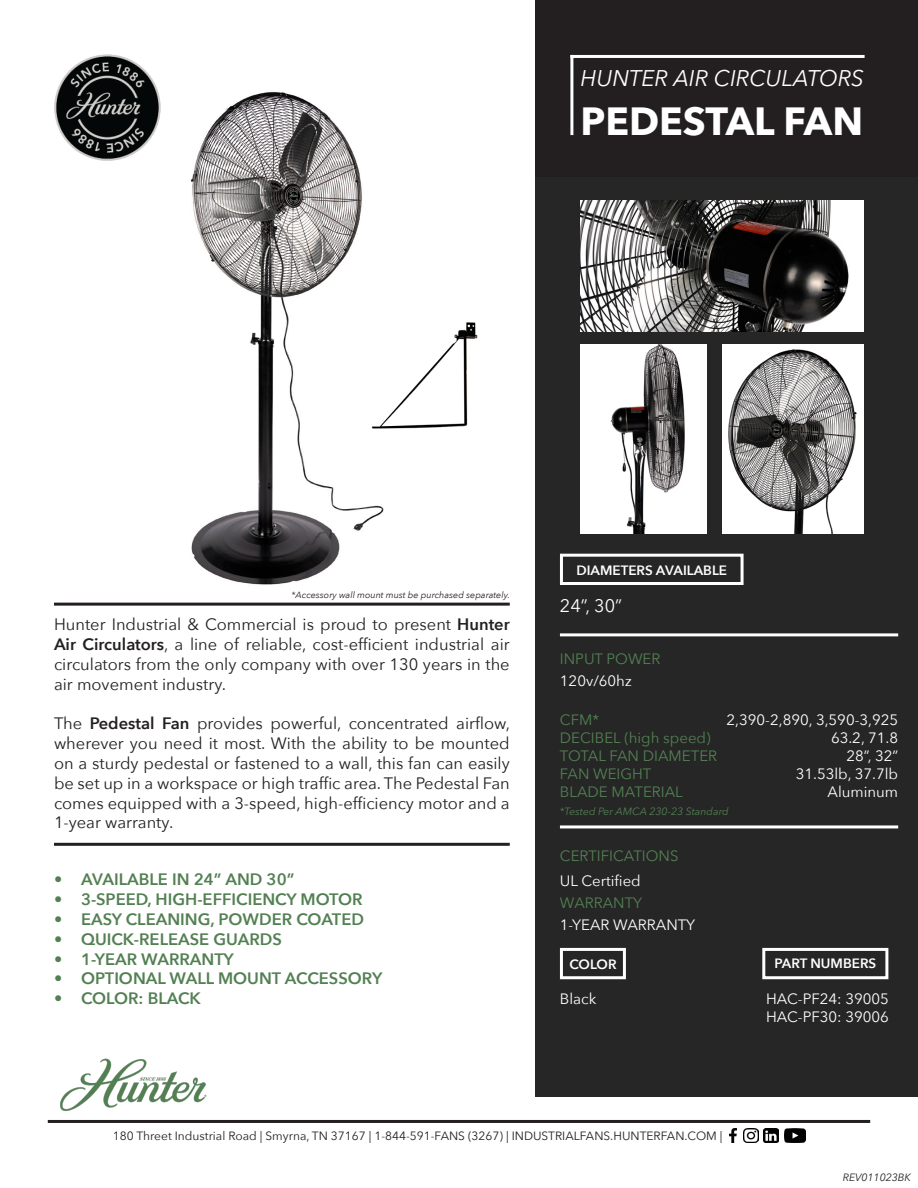
<style>
.page{position:relative;width:918px;height:1188px;background:#fff}
.page>*{position:absolute;margin:0;border:0;box-sizing:border-box;transform-origin:0 0}
.t1{font:700 39px "Avenir Next LT Pro";color:#fff}
.t2{font:italic 22.5px "Avenir Next LT Pro";color:#fff}
.t3{font:18px "Avenir Next LT Pro";color:#fff}
.t4{font:16.5px/19.8px "Avenir Next";color:#231f20;text-align:justify}
.t5{font:600 16.5px "Avenir Next";color:#538053}
.t6{font:15px "Avenir Next";color:#fff}
.t7{font:15px "Avenir Next";color:#538053}
.t8{font:600 13.5px "Avenir Next";color:#fff}
.t9{font:12px "Avenir Next";color:#231f20}
.t10{font:italic 10.5px "Avenir Next LT Pro";color:#538053}
.t11{font:italic 10.5px "Avenir Next LT Pro";color:#231f20}
.t12{font:italic 9px "Avenir Next";color:#231f20}
.s1{font-weight:600}
</style>
<div class="page">
<img style="left:191px;top:91px;width:193px;height:494px">
<div style="left:536px;top:0;width:382px;height:1096px;background:#252625"></div>
<div style="left:536px;top:0;width:382px;height:176px;background:#231f20"></div>
<img style="left:54px;top:54px;width:107px;height:107px">
<hr style="left:54px;top:603px;width:456px;height:3px;background:#231f20">
<hr style="left:54px;top:843px;width:456px;height:3px;background:#231f20">
<hr style="left:48px;top:1120px;width:822px;height:3px;background:#231f20">
<img style="left:60px;top:1058px;width:147px;height:53px">
<img style="left:729px;top:1128px;width:8px;height:15px">
<img style="left:743px;top:1128px;width:15px;height:15px">
<img style="left:764px;top:1128px;width:15px;height:15px">
<img style="left:784px;top:1128px;width:21px;height:15px">
<hr style="left:570px;top:55px;width:3px;height:80px;background:#fff">
<hr style="left:570px;top:55px;width:295px;height:3px;background:#fff">
<div style="left:560px;top:554px;width:184px;height:31px;border:3px solid #fff"></div>
<div style="left:560px;top:948px;width:66px;height:31px;border:3px solid #fff"></div>
<hr style="left:560px;top:633px;width:338px;height:3px;background:#fff">
<hr style="left:560px;top:825px;width:338px;height:3px;background:#fff">
<img style="left:580px;top:201px;width:284px;height:131px">
<img style="left:580px;top:344px;width:127px;height:190px">
<img style="left:723px;top:344px;width:141px;height:190px">
<div style="left:762px;top:948px;width:126px;height:31px;border:3px solid #fff"></div>
<img style="left:364px;top:311px;width:114px;height:131px">
<p class="t2" style="left:580px;top:64px;width:285px">HUNTER AIR CIRCULATORS</p>
<p class="t1" style="left:580px;top:98px;width:284px">PEDESTAL FAN</p>
<p class="t12" style="left:292px;top:587px;width:220px">*Accessory wall mount must be purchased separately.</p>
<p class="t4" style="left:54px;top:614px;width:457px">Hunter Industrial &amp; Commercial is proud to present <span class="s1">Hunter Air Circulators</span>, a line of reliable, cost-efficient industrial air circulators from the only company with over 130 years in the air movement industry.</p>
<p class="t4" style="left:54px;top:713px;width:458px">The <span class="s1">Pedestal Fan</span> provides powerful, concentrated airflow, wherever you need it most. With the ability to be mounted on a sturdy pedestal or fastened to a wall, this fan can easily be set up in a workspace or high traffic area. The Pedestal Fan comes equipped with a 3-speed, high-efficiency motor and a 1-year warranty.</p>
<p class="t5" style="left:54px;top:866px;width:242px">• AVAILABLE IN 24” AND 30”</p>
<p class="t5" style="left:54px;top:885px;width:310px">• 3-SPEED, HIGH-EFFICIENCY MOTOR</p>
<p class="t5" style="left:54px;top:905px;width:312px">• EASY CLEANING, POWDER COATED</p>
<p class="t5" style="left:54px;top:925px;width:229px">• QUICK-RELEASE GUARDS</p>
<p class="t5" style="left:54px;top:945px;width:181px">• 1-YEAR WARRANTY</p>
<p class="t5" style="left:54px;top:965px;width:330px">• OPTIONAL WALL MOUNT ACCESSORY</p>
<p class="t5" style="left:54px;top:984px;width:149px">• COLOR: BLACK</p>
<p class="t8" style="left:576px;top:558px;width:152px">DIAMETERS AVAILABLE</p>
<p class="t3" style="left:560px;top:595px;width:64px">24”, 30”</p>
<p class="t7" style="left:560px;top:646px;width:102px">INPUT POWER</p>
<p class="t6" style="left:560px;top:668px;width:73px">120v/60hz</p>
<p class="t7" style="left:560px;top:707px;width:41px">CFM*</p>
<p class="t7" style="left:560px;top:725px;width:152px">DECIBEL (high speed)</p>
<p class="t7" style="left:560px;top:743px;width:159px">TOTAL FAN DIAMETER</p>
<p class="t7" style="left:560px;top:761px;width:93px">FAN WEIGHT</p>
<p class="t7" style="left:560px;top:779px;width:125px">BLADE MATERIAL</p>
<p class="t6" style="left:727px;top:707px;width:173px">2,390-2,890, 3,590-3,925</p>
<p class="t6" style="left:831px;top:725px;width:69px">63.2, 71.8</p>
<p class="t6" style="left:846px;top:743px;width:53px">28”, 32”</p>
<p class="t6" style="left:796px;top:761px;width:104px">31.53lb, 37.7lb</p>
<p class="t6" style="left:828px;top:779px;width:72px">Aluminum</p>
<p class="t10" style="left:560px;top:805px;width:170px">*Tested Per AMCA 230-23 Standard</p>
<p class="t7" style="left:560px;top:843px;width:120px">CERTIFICATIONS</p>
<p class="t7" style="left:560px;top:891px;width:84px">WARRANTY</p>
<p class="t6" style="left:560px;top:869px;width:82px">UL Certified</p>
<p class="t6" style="left:560px;top:913px;width:137px">1-YEAR WARRANTY</p>
<p class="t8" style="left:569px;top:953px;width:49px">COLOR</p>
<p class="t8" style="left:774px;top:952px;width:103px">PART NUMBERS</p>
<p class="t6" style="left:560px;top:986px;width:38px">Black</p>
<p class="t6" style="left:766px;top:986px;width:124px">HAC-PF24: 39005</p>
<p class="t6" style="left:766px;top:1004px;width:124px">HAC-PF30: 39006</p>
<p class="t9" style="left:113px;top:1126px;width:611px">180 Threet Industrial Road | Smyrna, TN 37167 | 1-844-591-FANS (3267) | INDUSTRIALFANS.HUNTERFAN.COM |</p>
<p class="t11" style="left:843px;top:1171px;width:69px">REV011023BK</p>
</div>
